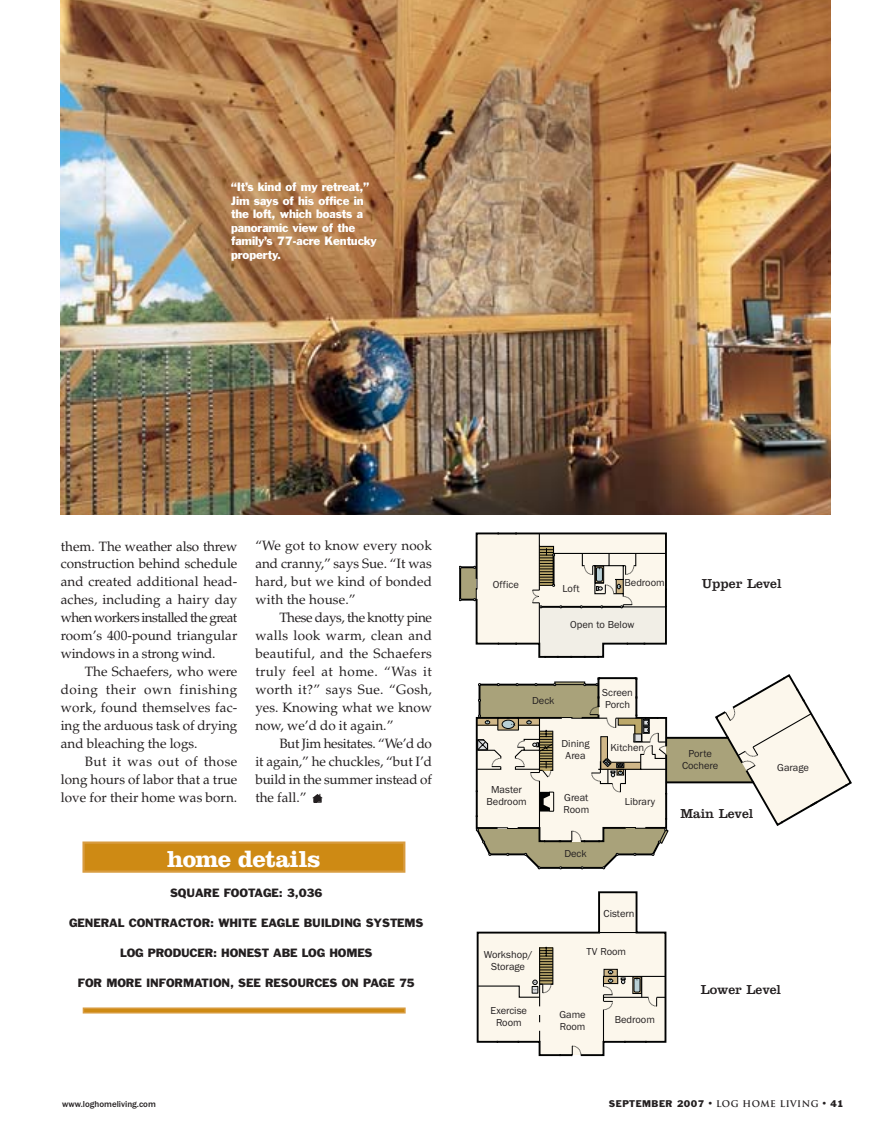
<style>
.page{position:relative;width:891px;height:1134px;background:#fff}
.page>*{position:absolute;margin:0;border:0;box-sizing:border-box;transform-origin:0 0}
.t1{font:700 24px "Clarendon";letter-spacing:-.025em;color:#fff}
.t2{font:13.5px/18px "Palatino";color:#231f20;text-align:justify}
.t3{font:13.5px "Clarendon";color:#231f20}
.t4{font:11.25px/13.5px "Franklin Gothic";letter-spacing:-.01em;color:#fff}
.t5{font:11.1px "Franklin Gothic";letter-spacing:-.01em;color:#231f20}
.t6{font:10.5px/12px "Franklin Got T";color:#231f20;text-align:center}
.t7{font:9px "Franklin Gothic";letter-spacing:.05em;color:#231f20}
.t8{font:500 9px "Franklin Got T";color:#231f20}
.s1{font-size:7.5px}
.s2{font-family:"Trajan";font-weight:700}
</style>
<div class="page">
<svg style="left:312px;top:794px;width:11px;height:9px"></svg>
<img style="left:61px;top:0;width:769px;height:514px">
<div style="left:663px;top:738px;width:95px;height:44px;background:#a9a27a"></div>
<svg style="left:459px;top:533px;width:208px;height:125px"></svg>
<svg style="left:714px;top:674px;width:138px;height:152px"></svg>
<div style="left:666px;top:737px;width:62px;height:1px;border:1px solid #010202"></div>
<div style="left:666px;top:782px;width:88px;height:1px;border:1px solid #010202"></div>
<svg style="left:475px;top:677px;width:193px;height:192px"></svg>
<div style="left:636px;top:678px;width:1px;height:38px;border:1px solid #010202"></div>
<svg style="left:476px;top:891px;width:191px;height:165px"></svg>
<div style="left:84px;top:843px;width:320px;height:29px;background:#ce8a14"></div>
<div style="left:82px;top:842px;width:323px;height:31px;border:2px solid #d89c41"></div>
<div style="left:83px;top:1008px;width:322px;height:5px;background:#ce8a14"></div>
<div style="left:83px;top:1007px;width:323px;height:7px;border:2px solid #d89c41"></div>
<p class="t4" style="left:231px;top:181px;width:147px">“It’s kind of my retreat,”<br>Jim says of his office in the loft, which boasts a panoramic view of the family’s 77-acre Kentucky property.</p>
<p class="t2" style="left:61px;top:538px;width:178px">them. The weather also threw construction behind schedule and created additional head&shy;aches, including a hairy day when workers installed the great room’s 400-pound triangular windows in a strong wind.</p>
<p class="t2" style="left:61px;top:664px;width:178px;text-indent:24px">The Schaefers, who were doing their own finishing work, found themselves fac&shy;ing the arduous task of drying and bleaching the logs.</p>
<p class="t2" style="left:61px;top:754px;width:178px;text-indent:24px">But it was out of those long hours of labor that a true love for their home was born.</p>
<p class="t2" style="left:255px;top:538px;width:178px">“We got to know every nook and cranny,” says Sue. “It was hard, but we kind of bonded with the house.”</p>
<p class="t2" style="left:255px;top:610px;width:178px;text-indent:24px">These days, the knotty pine walls look warm, clean and beautiful, and the Schaefers truly feel at home. “Was it worth it?” says Sue. “Gosh, yes. Knowing what we know now, we’d do it again.”</p>
<p class="t2" style="left:255px;top:736px;width:178px;text-indent:24px">But Jim hesitates. “We’d do it again,” he chuckles, “but I’d build in the summer instead of the fall.”</p>
<h1 class="t1" style="left:167px;top:851px;width:155px">home details</h1>
<p class="t5" style="left:170px;top:889px;width:154px">SQUARE FOOTAGE: 3,036</p>
<p class="t5" style="left:69px;top:919px;width:356px">GENERAL CONTRACTOR: WHITE EAGLE BUILDING SYSTEMS</p>
<p class="t5" style="left:120px;top:949px;width:254px">LOG PRODUCER: HONEST ABE LOG HOMES</p>
<p class="t5" style="left:78px;top:979px;width:339px">FOR MORE INFORMATION, SEE RESOURCES ON PAGE 75</p>
<p class="t6" style="left:493px;top:580px;width:28px">Office</p>
<p class="t6" style="left:625px;top:578px;width:42px">Bedroom</p>
<p class="t6" style="left:562px;top:584px;width:19px">Loft</p>
<p class="t6" style="left:570px;top:620px;width:66px">Open to Below</p>
<p class="t3" style="left:702px;top:579px;width:81px">Upper Level</p>
<p class="t6" style="left:532px;top:695px;width:24px">Deck</p>
<p class="t6" style="left:602px;top:687px;width:32px;text-align:left">Screen<br>Porch</p>
<p class="t6" style="left:487px;top:785px;width:42px">Master<br>Bedroom</p>
<p class="t6" style="left:562px;top:739px;width:30px">Dining<br>Area</p>
<p class="t6" style="left:610px;top:743px;width:35px">Kitchen</p>
<p class="t6" style="left:564px;top:792px;width:27px;text-align:left">Great<br>Room</p>
<p class="t6" style="left:625px;top:797px;width:32px">Library</p>
<p class="t6" style="left:564px;top:848px;width:24px">Deck</p>
<p class="t6" style="left:484px;top:950px;width:50px">Workshop/<br>Storage</p>
<p class="t6" style="left:604px;top:908px;width:32px">Cistern</p>
<p class="t6" style="left:587px;top:947px;width:41px">TV Room</p>
<p class="t6" style="left:491px;top:1006px;width:38px">Exercise<br>Room</p>
<p class="t6" style="left:559px;top:1010px;width:28px;text-align:left">Game<br>Room</p>
<p class="t6" style="left:615px;top:1015px;width:42px">Bedroom</p>
<p class="t6" style="left:682px;top:749px;width:38px">Porte<br>Cochere</p>
<p class="t3" style="left:681px;top:809px;width:74px">Main Level</p>
<p class="t6" style="left:777px;top:762px;width:33px">Garage</p>
<p class="t3" style="left:701px;top:985px;width:82px">Lower Level</p>
<p class="t8" style="left:62px;top:1101px;width:95px">www.loghomeliving.com</p>
<p class="t7" style="left:609px;top:1100px;width:236px">SEPTEMBER 2007 <span class="s1">•</span> <span class="s2">LOG HOME LIVING</span> <span class="s1">•</span> 41</p>
</div>
